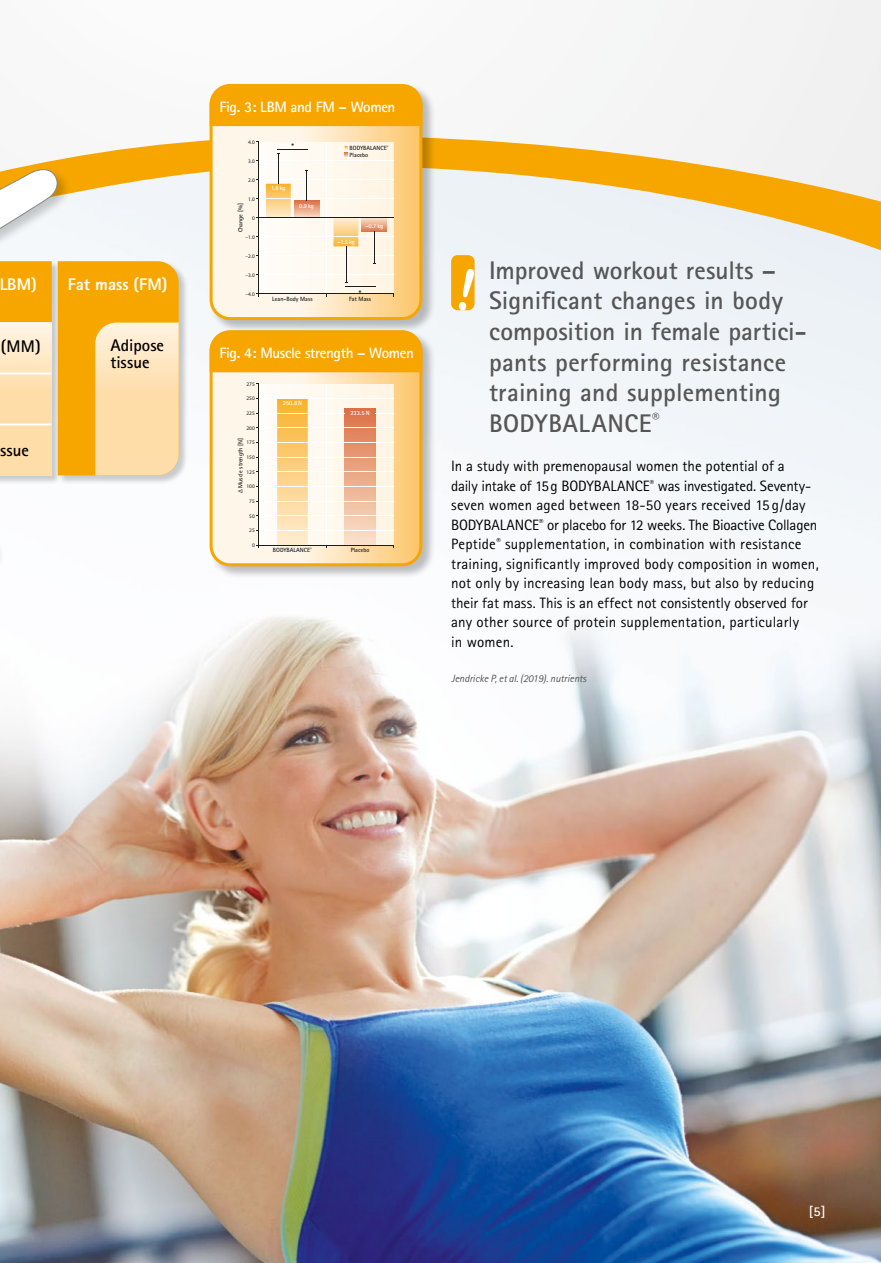
<style>
.page{position:relative;width:881px;height:1263px;background:#fff}
.page>*{position:absolute;margin:0;border:0;box-sizing:border-box;transform-origin:0 0}
.t1{font:700 25.5px/30.6px "Rotis Sans Serif";letter-spacing:.005em;color:#565656}
.t2{font:700 16.8px/16.8px "Rotis Sans Serif";color:#000}
.t3{font:800 16.8px "Rotis Sans Serif";color:#fff}
.t4{font:15px/19.5px "Rotis Sans Serif";letter-spacing:.01em;color:#000}
.t5{font:700 15px "Rotis Sans Serif";letter-spacing:-.025em;color:#fff}
.t6{font:700 13.5px "Rotis Sans Serif";color:#fff}
.t7{font:italic 10.5px "Rotis Sans Serif";letter-spacing:-.01em;color:#565656}
.t8{font:800 8.1px "Rotis Sans Serif";color:#1d1d1c}
.t9{font:700 6.15px "Rotis Sans Serif";color:#1d1d1c}
.t10{font:700 6.15px "Rotis Sans Serif";color:#fff}
.t11{font:5.4px "Myriad Pro";color:#1d1d1c}
.t12{font:700 3.6px "Rotis Sans Serif";color:#1d1d1c}
.s1{font-family:"Myriad Pro";font-weight:400}
</style>
<div class="page">
<img style="left:0;top:261px;width:880px;height:1002px">
<div style="left:633px;top:0;width:247px;height:114px;background:#f3f3f3"></div>
<svg style="left:71px;top:114px;width:809px;height:147px;fill:#f1f1f5"></svg>
<div style="left:451px;top:255px;width:23px;height:55px;background:#f7a600;border-radius:6px"></div>
<svg style="left:458px;top:268px;width:17px;height:43px"></svg>
<div style="left:209px;top:330px;width:226px;height:249px;background:#000;opacity:.25"></div>
<svg style="left:211px;top:372px;width:210px;height:193px;background:#fde6c1"></svg>
<svg style="left:256px;top:384px;width:138px;height:164px"></svg>
<div style="left:209px;top:330px;width:213px;height:236px;border:3px solid #f7a600;border-radius:19px"></div>
<div style="left:209px;top:333px;width:213px;height:39px;background:#f7a600"></div>
<div style="left:209px;top:83px;width:226px;height:250px;background:#000;opacity:.25"></div>
<svg style="left:211px;top:85px;width:210px;height:234px;background:#fde7c2"></svg>
<svg style="left:256px;top:142px;width:138px;height:155px"></svg>
<hr style="left:374px;top:231px;width:1px;height:33px;background:#1d1d1c">
<hr style="left:258px;top:294px;width:135px;height:1px;background:#1d1d1c">
<hr style="left:278px;top:154px;width:1px;height:30px;background:#1d1d1c">
<hr style="left:306px;top:171px;width:1px;height:30px;background:#1d1d1c">
<hr style="left:345px;top:286px;width:30px;height:1px;background:#1d1d1c">
<hr style="left:277px;top:149px;width:30px;height:1px;background:#1d1d1c">
<div style="left:209px;top:84px;width:213px;height:236px;border:3px solid #f7a600;border-radius:19px"></div>
<div style="left:209px;top:86px;width:213px;height:40px;background:#f7a600"></div>
<div style="left:0;top:137px;width:71px;height:443px;background:#f7f7f7"></div>
<div style="left:0;top:261px;width:188px;height:224px;background:#000;opacity:.2"></div>
<svg style="left:0;top:163px;width:179px;height:403px"></svg>
<svg style="left:0;top:323px;width:52px;height:152px;background:#fee2b7"></svg>
<hr style="left:0;top:373px;width:51px;height:1px;background:#fff">
<hr style="left:0;top:424px;width:51px;height:1px;background:#fff">
<p class="t3" style="left:-1px;top:274px;width:39px">LBM)</p>
<p class="t3" style="left:68px;top:274px;width:101px">Fat mass (FM)</p>
<p class="t2" style="left:1px;top:337px;width:41px">(MM)</p>
<p class="t2" style="left:110px;top:337px;width:55px">Adipose tissue</p>
<p class="t2" style="left:0;top:441px;width:30px">ssue</p>
<p class="t5" style="left:219px;top:97px;width:177px">Fig. 3: LBM and FM – Women</p>
<p class="t11" style="left:248px;top:139px;width:8px">4.0</p>
<p class="t11" style="left:248px;top:158px;width:8px">3.0</p>
<p class="t11" style="left:248px;top:177px;width:8px">2.0</p>
<p class="t11" style="left:248px;top:196px;width:8px">1.0</p>
<p class="t9" style="left:236px;top:232px;width:31px;rotate:-90deg">Change [%]</p>
<p class="t11" style="left:252px;top:214px;width:4px">0</p>
<p class="t11" style="left:245px;top:233px;width:11px">–1.0</p>
<p class="t11" style="left:245px;top:271px;width:11px">–3.0</p>
<p class="t11" style="left:245px;top:252px;width:11px">–2.0</p>
<p class="t11" style="left:245px;top:290px;width:11px">–4.0</p>
<p class="t8" style="left:291px;top:141px;width:4px">*</p>
<p class="t10" style="left:271px;top:184px;width:16px">1.8kg</p>
<p class="t10" style="left:299px;top:202px;width:16px">0.9 kg</p>
<p class="t9" style="left:349px;top:144px;width:41px">BODYBALANCE<sup>®</sup></p>
<p class="t9" style="left:349px;top:151px;width:20px">Placebo</p>
<p class="t10" style="left:337px;top:238px;width:19px">–1.5 kg</p>
<p class="t10" style="left:365px;top:222px;width:19px">–0.7kg</p>
<p class="t8" style="left:358px;top:288px;width:4px">*</p>
<p class="t9" style="left:272px;top:295px;width:42px">Lean-Body Mass</p>
<p class="t9" style="left:349px;top:295px;width:23px">Fat Mass</p>
<p class="t5" style="left:219px;top:343px;width:196px">Fig. 4: Muscle strength – Women</p>
<p class="t11" style="left:246px;top:381px;width:10px">275</p>
<p class="t11" style="left:246px;top:395px;width:10px">250</p>
<p class="t11" style="left:246px;top:410px;width:10px">225</p>
<p class="t11" style="left:246px;top:439px;width:10px">175</p>
<p class="t11" style="left:246px;top:425px;width:10px">200</p>
<p class="t11" style="left:246px;top:454px;width:10px">150</p>
<p class="t9" style="left:236px;top:493px;width:56px;rotate:-90deg"><span class="s1">∆</span> Muscle strength [N]</p>
<p class="t11" style="left:246px;top:469px;width:10px">125</p>
<p class="t11" style="left:246px;top:483px;width:10px">100</p>
<p class="t11" style="left:249px;top:498px;width:7px">75</p>
<p class="t11" style="left:249px;top:513px;width:7px">50</p>
<p class="t11" style="left:249px;top:527px;width:7px">25</p>
<p class="t11" style="left:252px;top:542px;width:4px">0</p>
<p class="t10" style="left:282px;top:399px;width:21px">250.8N</p>
<p class="t10" style="left:350px;top:409px;width:21px">233.5N</p>
<p class="t12" style="left:310px;top:547px;width:3px">®</p>
<p class="t9" style="left:273px;top:546px;width:39px">BODYBALANCE</p>
<p class="t9" style="left:350px;top:546px;width:20px">Placebo</p>
<h1 class="t1" style="left:489px;top:254px;width:319px">Improved workout results –<br>Significant changes in body composition in female partici&shy;pants performing resistance training and supplementing<br>BODYBALANCE<sup>®</sup></h1>
<p class="t4" style="left:451px;top:456px;width:369px">In a study with premenopausal women the potential of a<br>daily intake of 15g BODYBALANCE<sup>®</sup> was investigated. Seventy&shy;seven women aged between 18-50 years received 15 g/day BODYBALANCE<sup>®</sup> or placebo for 12 weeks. The Bioactive Collagen Peptide<sup>®</sup> supplementation, in combination with resistance training, significantly improved body composition in women, not only by increasing lean body mass, but also by reducing their fat mass. This is an effect not consistently observed for any other source of protein supplementation, particularly<br>in women.</p>
<p class="t7" style="left:451px;top:672px;width:137px">Jendricke P, et al. (2019). nutrients</p>
<p class="t6" style="left:808px;top:1203px;width:18px">[5]</p>
</div>
